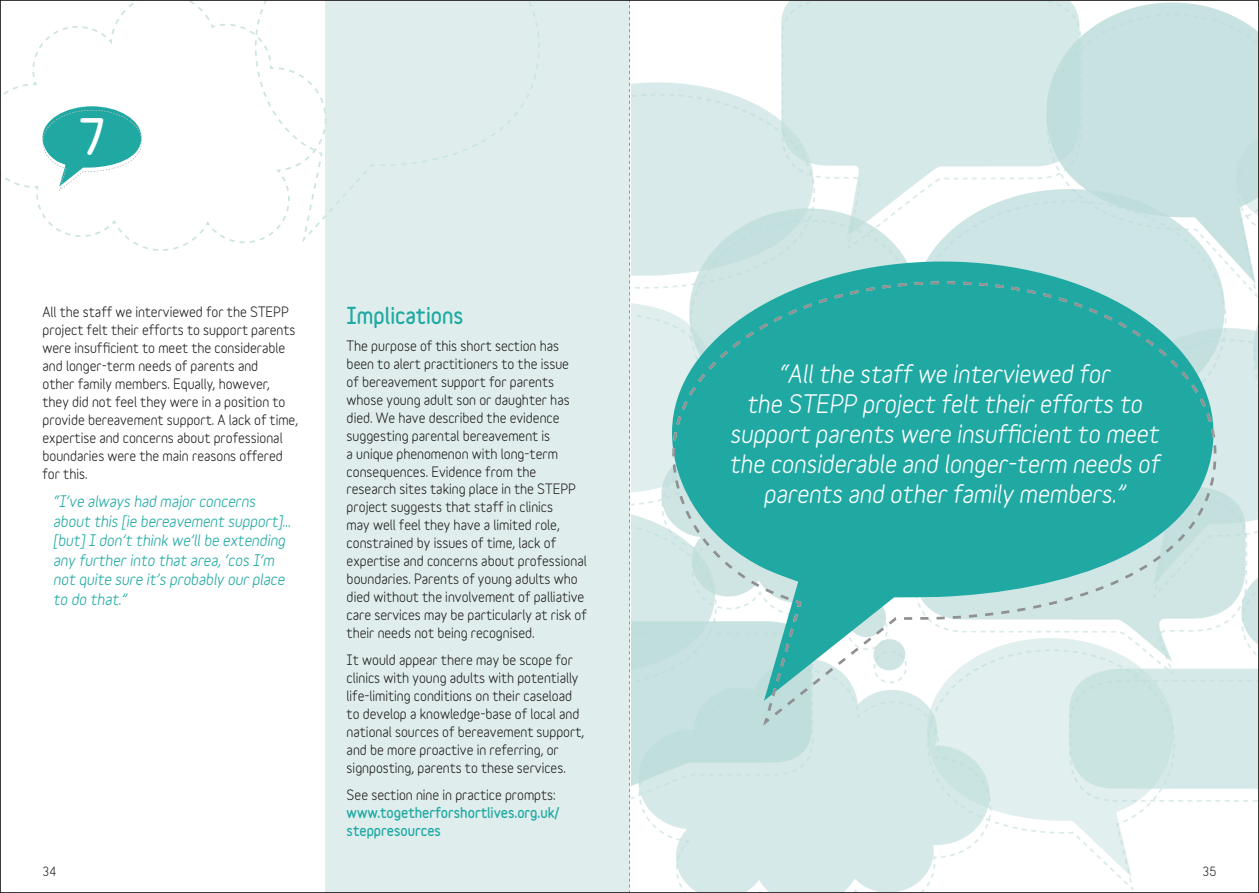
<style>
.page{position:relative;width:1259px;height:893px;background:#fff}
.page>*{position:absolute;margin:0;border:0;box-sizing:border-box;transform-origin:0 0}
.t1{font:900 45px "Variable";color:#fff}
.t2{font:italic 700 24px/30px "Variable";color:#fff;text-align:center}
.t3{font:900 21px "Variable";color:#20a9a3}
.t4{font:italic 700 15px/19.5px "Variable";color:#20a9a3}
.t5{font:700 13.5px/18px "Variable";color:#231f20}
.t6{font:900 13.5px/18px "Variable";color:#20a9a3}
.t7{font:700 12px "Variable";color:#231f20}
</style>
<div class="page">
<img style="left:631px;top:2px;width:626px;height:889px">
<div style="left:325px;top:0;width:304px;height:893px;background:#dfeeed"></div>
<svg style="left:672px;top:261px;width:541px;height:440px;background:#7ac8c5"></svg>
<svg style="left:763px;top:718px;width:6px;height:8px"></svg>
<svg style="left:676px;top:281px;width:535px;height:144px;background:#3cb2ad"></svg>
<div style="left:672px;top:429px;width:544px;height:27px;background:#20a9a3"></div>
<svg style="left:673px;top:461px;width:543px;height:254px;background:#86cdca"></svg>
<svg style="left:3px;top:2px;width:537px;height:249px"></svg>
<svg style="left:629px;top:2px;width:1px;height:889px"></svg>
<h1 class="t1" style="left:79px;top:107px;width:29px">7</h1>
<p class="t5" style="left:43px;top:303px;width:257px">All the staff we interviewed for the STEPP project felt their efforts to support parents were insufficient to meet the considerable and longer-term needs of parents and<br>other family members. Equally, however, they did not feel they were in a position to provide bereavement support. A lack of time, expertise and concerns about professional boundaries were the main reasons offered for this.</p>
<p class="t4" style="left:53px;top:492px;width:239px">“I’ve always had major concerns about this [ie bereavement support]... [but] I don’t think we’ll be extending any further into that area, ‘cos I’m not quite sure it’s probably our place to do that.”</p>
<h3 class="t3" style="left:347px;top:301px;width:118px">Implications</h3>
<p class="t5" style="left:347px;top:336px;width:242px">The purpose of this short section has been to alert practitioners to the issue<br>of bereavement support for parents whose young adult son or daughter has died. We have described the evidence suggesting parental bereavement is<br>a unique phenomenon with long-term consequences. Evidence from the research sites taking place in the STEPP project suggests that staff in clinics<br>may well feel they have a limited role, constrained by issues of time, lack of expertise and concerns about professional boundaries. Parents of young adults who died without the involvement of palliative care services may be particularly at risk of their needs not being recognised.</p>
<p class="t5" style="left:347px;top:651px;width:239px">It would appear there may be scope for clinics with young adults with potentially life-limiting conditions on their caseload to develop a knowledge-base of local and national sources of bereavement support, and be more proactive in referring, or signposting, parents to these services.</p>
<p class="t5" style="left:347px;top:786px;width:210px">See section nine in practice prompts:</p>
<p class="t6" style="left:347px;top:804px;width:214px">www.togetherforshortlives.org.uk/ steppresources</p>
<h2 class="t2" style="left:729px;top:359px;width:431px">“All the staff we interviewed for<br>the STEPP project felt their efforts to support parents were insufficient to meet the considerable and longer-term needs of parents and other family members.”</h2>
<p class="t7" style="left:43px;top:865px;width:15px">34</p>
<p class="t7" style="left:1202px;top:865px;width:15px">35</p>
</div>
